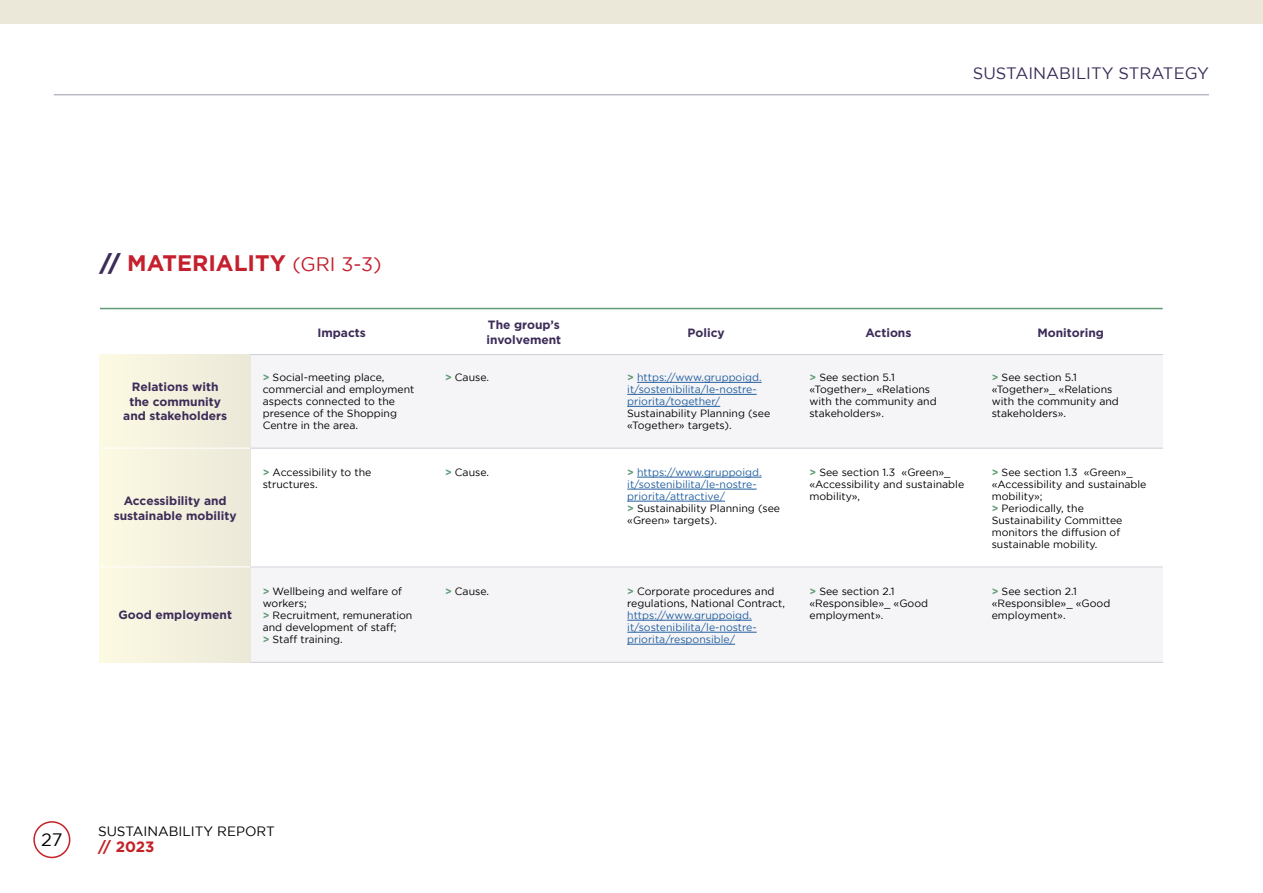
<style>
.page{position:relative;width:1263px;height:893px;background:#fff}
.page>*{position:absolute;margin:0;border:0;box-sizing:border-box;transform-origin:0 0}
.t1{font:700 22.5px "Gotham";color:#c4202e}
.t2{font:18px "Gotham";color:#000101}
.t3{font:16.5px "Gotham";color:#3d2c58}
.t4{font:700 15px "Gotham";color:#c42127}
.t5{font:13.5px "Gotham";color:#000}
.t6{font:700 12px/14.4px "Gotham";color:#3d2c58;text-align:center}
.t7{font:10.5px/12px "Gotham";color:#000}
.t8{font:10.5px/12px "Gotham";color:#215e9e}
.s1{font-weight:900;color:#3d2c58}
.s2{font-weight:400;font-size:19.5px}
.s3{font-weight:700;color:#5f9b75}
.s4{color:#000}
</style>
<div class="page">
<div style="left:33px;top:821px;width:37px;height:37px;border:2px solid #c42127;border-radius:50%"></div>
<div style="left:0;top:0;width:1263px;height:23px;background:#ebe8d9"></div>
<hr style="left:54px;top:95px;width:1155px;height:1px;background:#3d2c58">
<div style="left:251px;top:354px;width:912px;height:94px;background:#f5f5f7"></div>
<div style="left:251px;top:567px;width:912px;height:96px;background:#f5f5f7"></div>
<div style="left:100px;top:355px;width:151px;height:308px;background:#f4f1de"></div>
<hr style="left:637px;top:382px;width:125px;height:1px;background:#215e9e">
<hr style="left:627px;top:394px;width:130px;height:1px;background:#215e9e">
<hr style="left:627px;top:406px;width:93px;height:1px;background:#215e9e">
<hr style="left:637px;top:477px;width:125px;height:1px;background:#215e9e">
<hr style="left:627px;top:489px;width:130px;height:1px;background:#215e9e">
<hr style="left:627px;top:501px;width:98px;height:1px;background:#215e9e">
<hr style="left:627px;top:620px;width:125px;height:1px;background:#215e9e">
<hr style="left:627px;top:632px;width:130px;height:1px;background:#215e9e">
<hr style="left:627px;top:644px;width:108px;height:1px;background:#215e9e">
<hr style="left:100px;top:448px;width:151px;height:1px;background:#fff">
<hr style="left:100px;top:566px;width:151px;height:1px;background:#fff">
<hr style="left:100px;top:308px;width:1063px;height:1px;background:#5f9b75">
<hr style="left:251px;top:566px;width:912px;height:1px;background:#3d2c58">
<hr style="left:251px;top:662px;width:912px;height:1px;background:#3d2c58">
<hr style="left:251px;top:448px;width:912px;height:1px;background:#3d2c58">
<hr style="left:251px;top:354px;width:912px;height:1px;background:#3d2c58">
<h3 class="t3" style="left:973px;top:64px;width:238px">SUSTAINABILITY STRATEGY</h3>
<h1 class="t1" style="left:100px;top:248px;width:283px"><span class="s1">//</span> MATERIALITY <span class="s2">(GRI 3-3)</span></h1>
<p class="t6" style="left:123px;top:380px;width:105px">Relations with the community and stakeholders</p>
<p class="t6" style="left:114px;top:494px;width:124px">Accessibility and sustainable mobility</p>
<p class="t6" style="left:118px;top:608px;width:115px">Good employment</p>
<p class="t6" style="left:317px;top:325px;width:50px">Impacts</p>
<p class="t7" style="left:263px;top:371px;width:153px"><span class="s3">&gt;</span> Social-meeting place, commercial and employment aspects connected to the presence of the Shopping<br>Centre in the area.</p>
<p class="t7" style="left:263px;top:466px;width:110px"><span class="s3">&gt;</span> Accessibility to the structures.</p>
<p class="t7" style="left:263px;top:585px;width:151px"><span class="s3">&gt;</span> Wellbeing and welfare of workers;<br><span class="s3">&gt;</span> Recruitment, remuneration and development of staff;<br><span class="s3">&gt;</span> Staff training.</p>
<p class="t6" style="left:487px;top:318px;width:76px;text-align:left">The group’s involvement</p>
<p class="t7" style="left:445px;top:371px;width:46px"><span class="s3">&gt;</span> Cause.</p>
<p class="t7" style="left:445px;top:466px;width:46px"><span class="s3">&gt;</span> Cause.</p>
<p class="t7" style="left:445px;top:585px;width:46px"><span class="s3">&gt;</span> Cause.</p>
<p class="t6" style="left:688px;top:325px;width:39px">Policy</p>
<p class="t8" style="left:627px;top:371px;width:136px"><span class="s3">&gt;</span> https://www.gruppoigd. it/sostenibilita/le-nostre&shy;priorita/together/</p>
<p class="t7" style="left:627px;top:407px;width:144px">Sustainability Planning (see «Together» targets).</p>
<p class="t8" style="left:627px;top:466px;width:154px"><span class="s3">&gt;</span> https://www.gruppoigd. it/sostenibilita/le-nostre&shy;priorita/attractive/<br><span class="s3">&gt;</span> <span class="s4">Sustainability Planning (see «Green» targets).</span></p>
<p class="t7" style="left:627px;top:585px;width:159px"><span class="s3">&gt;</span> Corporate procedures and regulations, National Contract,</p>
<p class="t8" style="left:627px;top:609px;width:131px">https://www.gruppoigd. it/sostenibilita/le-nostre&shy;priorita/responsible/</p>
<p class="t6" style="left:865px;top:325px;width:48px">Actions</p>
<p class="t7" style="left:809px;top:371px;width:129px"><span class="s3">&gt;</span> See section 5.1 «Together»_ «Relations with the community and stakeholders».</p>
<p class="t7" style="left:809px;top:466px;width:156px"><span class="s3">&gt;</span> See section 1.3 «Green»_ «Accessibility and sustainable mobility»,</p>
<p class="t7" style="left:809px;top:585px;width:120px"><span class="s3">&gt;</span> See section 2.1 «Responsible»_ «Good employment».</p>
<p class="t6" style="left:1037px;top:325px;width:68px">Monitoring</p>
<p class="t7" style="left:992px;top:371px;width:129px"><span class="s3">&gt;</span> See section 5.1 «Together»_ «Relations with the community and stakeholders».</p>
<p class="t7" style="left:992px;top:466px;width:156px"><span class="s3">&gt;</span> See section 1.3 «Green»_ «Accessibility and sustainable mobility»;<br><span class="s3">&gt;</span> Periodically, the<br>Sustainability Committee monitors the diffusion of sustainable mobility.</p>
<p class="t7" style="left:992px;top:585px;width:120px"><span class="s3">&gt;</span> See section 2.1 «Responsible»_ «Good employment».</p>
<h2 class="t2" style="left:41px;top:829px;width:23px">27</h2>
<p class="t5" style="left:98px;top:823px;width:178px">SUSTAINABILITY REPORT</p>
<h3 class="t4" style="left:98px;top:837px;width:58px">// 2023</h3>
</div>
